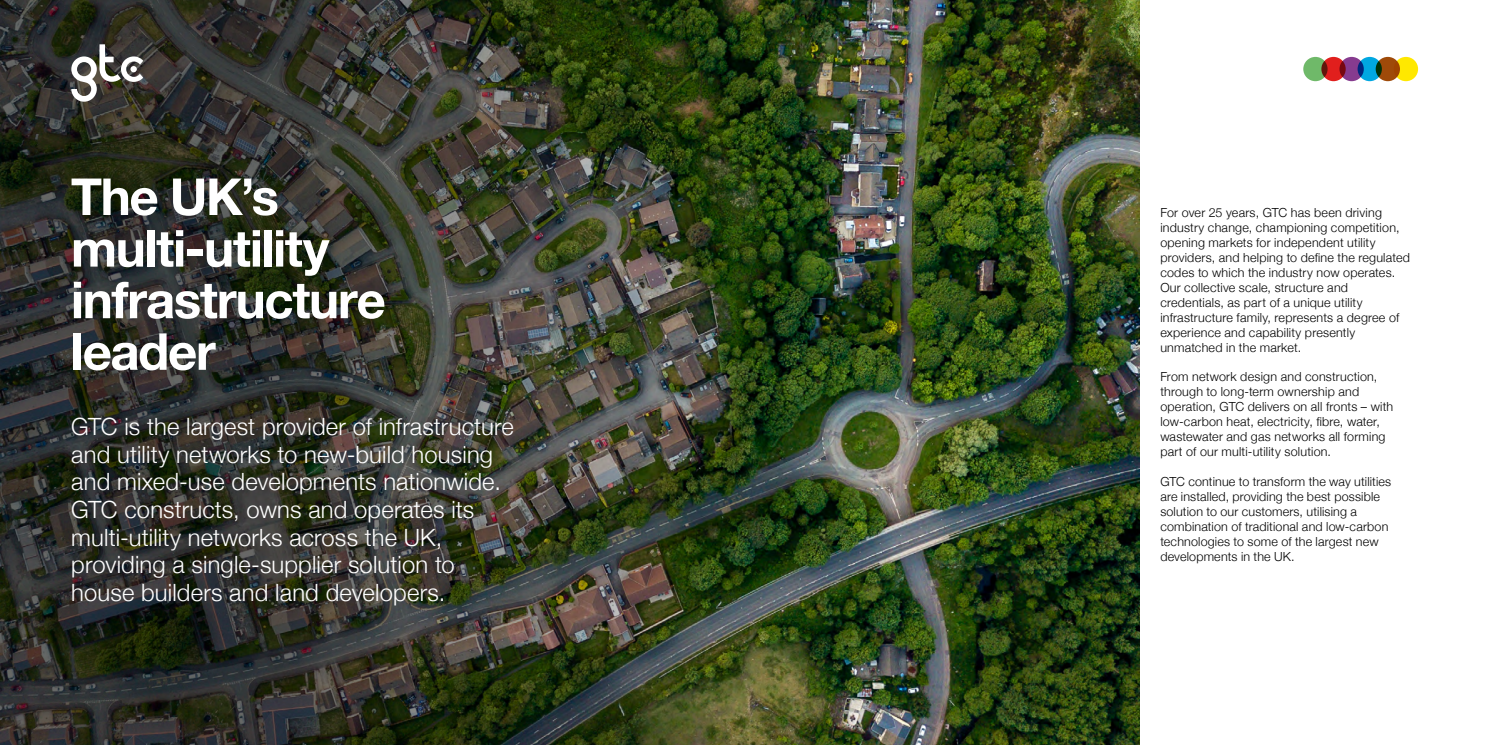
<style>
.page{position:relative;width:1489px;height:745px;background:#fff}
.page>*{position:absolute;margin:0;border:0;box-sizing:border-box;transform-origin:0 0}
.t1{font:700 51px/51.5px "Helvetica Neue";letter-spacing:-.025em;color:#fff}
.t2{font:300 23.75px/27.5px "Helvetica Neue";letter-spacing:.005em;color:#fff}
.t3{font:300 12.5px/15px "Helvetica Neue";letter-spacing:.015em;color:#000}
</style>
<div class="page">
<div style="left:1393px;top:57px;width:24px;height:24px;background:#ffe800;border-radius:50%"></div>
<div style="left:1321px;top:57px;width:24px;height:24px;background:#e11f1d;border-radius:50%"></div>
<svg style="left:1339px;top:57px;width:24px;height:24px"></svg>
<svg style="left:1357px;top:57px;width:24px;height:24px"></svg>
<svg style="left:1375px;top:57px;width:24px;height:24px"></svg>
<svg style="left:1303px;top:57px;width:24px;height:24px"></svg>
<img style="left:859px;top:0;width:279px;height:744px">
<img style="left:0;top:0;width:859px;height:744px">
<svg style="left:71px;top:44px;width:72px;height:58px"></svg>
<h1 class="t1" style="left:71px;top:172px;width:316px">The UK’s multi-utility infrastructure leader</h1>
<p class="t2" style="left:71px;top:411px;width:444px">GTC is the largest provider of infrastructure and utility networks to new-build housing and mixed-use developments nationwide.<br>GTC constructs, owns and operates its multi-utility networks across the UK, providing a single-supplier solution to house builders and land developers.</p>
<p class="t3" style="left:1160px;top:204px;width:251px">For over 25 years, GTC has been driving industry change, championing competition, opening markets for independent utility providers, and helping to define the regulated codes to which the industry now operates.<br>Our collective scale, structure and credentials, as part of a unique utility infrastructure family, represents a degree of experience and capability presently unmatched in the market.</p>
<p class="t3" style="left:1160px;top:368px;width:234px">From network design and construction, through to long-term ownership and operation, GTC delivers on all fronts – with low-carbon heat, electricity, fibre, water, wastewater and gas networks all forming part of our multi-utility solution.</p>
<p class="t3" style="left:1160px;top:472px;width:232px">GTC continue to transform the way utilities are installed, providing the best possible solution to our customers, utilising a combination of traditional and low-carbon technologies to some of the largest new developments in the UK.</p>
</div>
